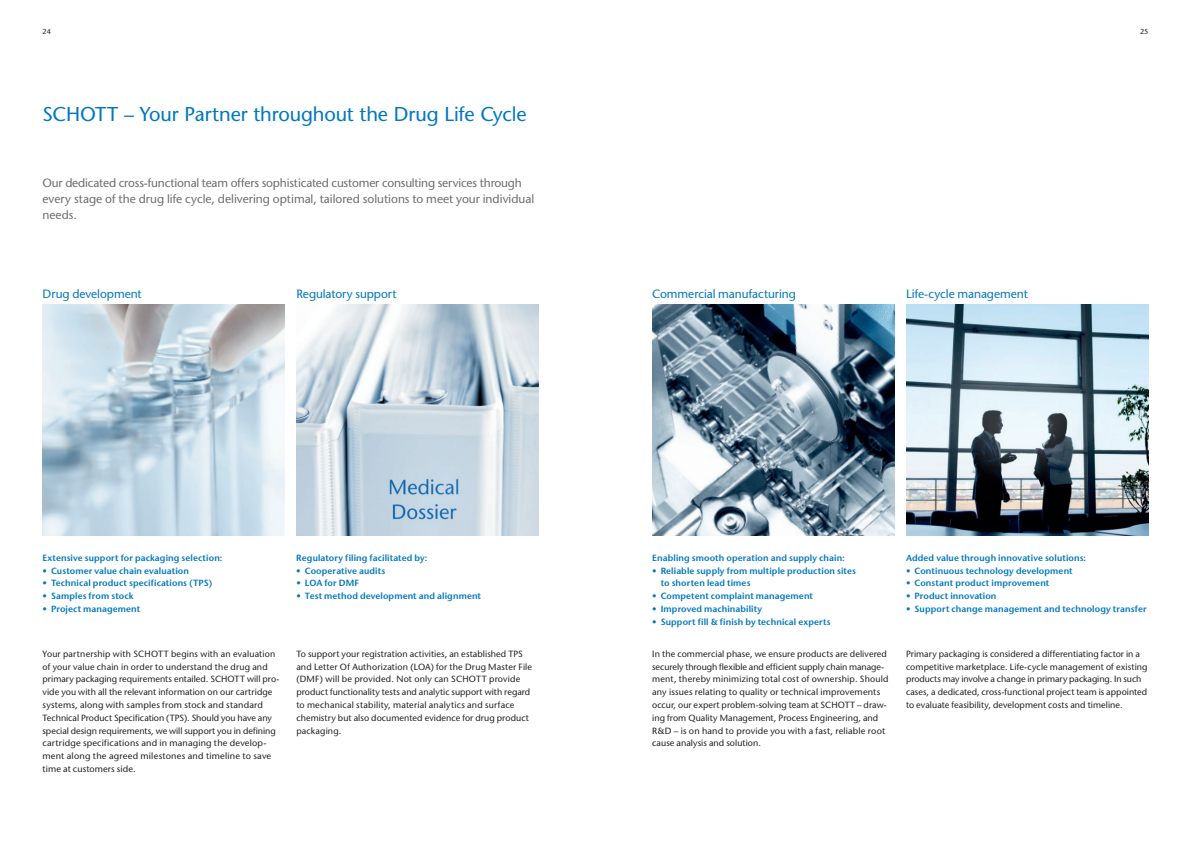
<style>
.page{position:relative;width:1191px;height:842px;background:#fff}
.page>*{position:absolute;margin:0;border:0;box-sizing:border-box;transform-origin:0 0}
.t1{font:500 20px "Stone Sans Std";letter-spacing:-.01em;color:#0077c0}
.t2{font:500 12px/16px "Stone Sans Std";letter-spacing:-.01em;color:#6c6d70}
.t3{font:500 12px "Stone Sans Std";letter-spacing:-.005em;color:#0077c0}
.t4{font:500 9px/12.8px "Stone Sans Std";letter-spacing:.01em;color:#231f20}
.t5{font:600 9px/12.8px "Stone Sans Std";letter-spacing:.01em;color:#0077c0}
.t6{font:500 7.2px "Stone Sans Std";color:#231f20}
</style>
<div class="page">
<img style="left:43px;top:305px;width:242px;height:230px">
<img style="left:652px;top:305px;width:242px;height:230px">
<img style="left:296px;top:305px;width:243px;height:230px">
<img style="left:906px;top:305px;width:242px;height:230px">
<p class="t6" style="left:43px;top:27px;width:10px">24</p>
<p class="t6" style="left:1140px;top:27px;width:10px">25</p>
<h1 class="t1" style="left:43px;top:102px;width:485px">SCHOTT – Your Partner throughout the Drug Life Cycle</h1>
<h2 class="t2" style="left:43px;top:175px;width:493px">Our dedicated cross-functional team offers sophisticated customer consulting services through every stage of the drug life cycle, delivering optimal, tailored solutions to meet your individual needs.</h2>
<h2 class="t3" style="left:43px;top:287px;width:101px">Drug development</h2>
<h2 class="t3" style="left:296px;top:287px;width:102px">Regulatory support</h2>
<h2 class="t3" style="left:652px;top:287px;width:145px">Commercial manufacturing</h2>
<h2 class="t3" style="left:906px;top:287px;width:123px">Life-cycle management</h2>
<p class="t5" style="left:43px;top:551px;width:181px">Extensive support for packaging selection:</p>
<p class="t5" style="left:43px;top:564px;width:148px">• Customer value chain evaluation</p>
<p class="t5" style="left:43px;top:577px;width:172px">• Technical product specifications (TPS)</p>
<p class="t5" style="left:43px;top:590px;width:92px">• Samples from stock</p>
<p class="t5" style="left:43px;top:602px;width:99px">• Project management</p>
<p class="t5" style="left:296px;top:551px;width:133px">Regulatory filing facilitated by:</p>
<p class="t5" style="left:296px;top:564px;width:90px">• Cooperative audits</p>
<p class="t5" style="left:296px;top:577px;width:64px">• LOA for DMF</p>
<p class="t5" style="left:296px;top:590px;width:186px">• Test method development and alignment</p>
<p class="t5" style="left:652px;top:551px;width:194px">Enabling smooth operation and supply chain:</p>
<p class="t5" style="left:660px;top:564px;width:197px;text-indent:-9px">• Reliable supply from multiple production sites to shorten lead times</p>
<p class="t5" style="left:652px;top:590px;width:162px">• Competent complaint management</p>
<p class="t5" style="left:652px;top:602px;width:112px">• Improved machinability</p>
<p class="t5" style="left:652px;top:615px;width:180px">• Support fill &amp; finish by technical experts</p>
<p class="t5" style="left:906px;top:551px;width:182px">Added value through innovative solutions:</p>
<p class="t5" style="left:906px;top:564px;width:168px">• Continuous technology development</p>
<p class="t5" style="left:906px;top:577px;width:145px">• Constant product improvement</p>
<p class="t5" style="left:906px;top:590px;width:92px">• Product innovation</p>
<p class="t5" style="left:906px;top:602px;width:242px">• Support change management and technology transfer</p>
<p class="t4" style="left:296px;top:647px;width:237px">To support your registration activities, an established TPS and Letter Of Authorization (LOA) for the Drug Master File (DMF) will be provided. Not only can SCHOTT provide product functionality tests and analytic support with regard to mechanical stability, material analytics and surface chemistry but also documented evidence for drug product packaging.</p>
<p class="t4" style="left:43px;top:647px;width:238px">Your partnership with SCHOTT begins with an evaluation of your value chain in order to understand the drug and primary packaging requirements entailed. SCHOTT will pro&shy;vide you with all the relevant information on our cartridge systems, along with samples from stock and standard Technical Product Specification (TPS). Should you have any special design requirements, we will support you in defining cartridge specifications and in managing the develop&shy;ment along the agreed milestones and timeline to save time at customers side.</p>
<p class="t4" style="left:652px;top:647px;width:238px">In the commercial phase, we ensure products are delivered securely through flexible and efficient supply chain manage&shy;ment, thereby minimizing total cost of ownership. Should any issues relating to quality or technical improvements occur, our expert problem-solving team at SCHOTT – draw&shy;ing from Quality Management, Process Engineering, and R&amp;D – is on hand to provide you with a fast, reliable root cause analysis and solution.</p>
<p class="t4" style="left:906px;top:647px;width:243px">Primary packaging is considered a differentiating factor in a competitive marketplace. Life-cycle management of existing products may involve a change in primary packaging. In such cases, a dedicated, cross-functional project team is appointed to evaluate feasibility, development costs and timeline.</p>
</div>
